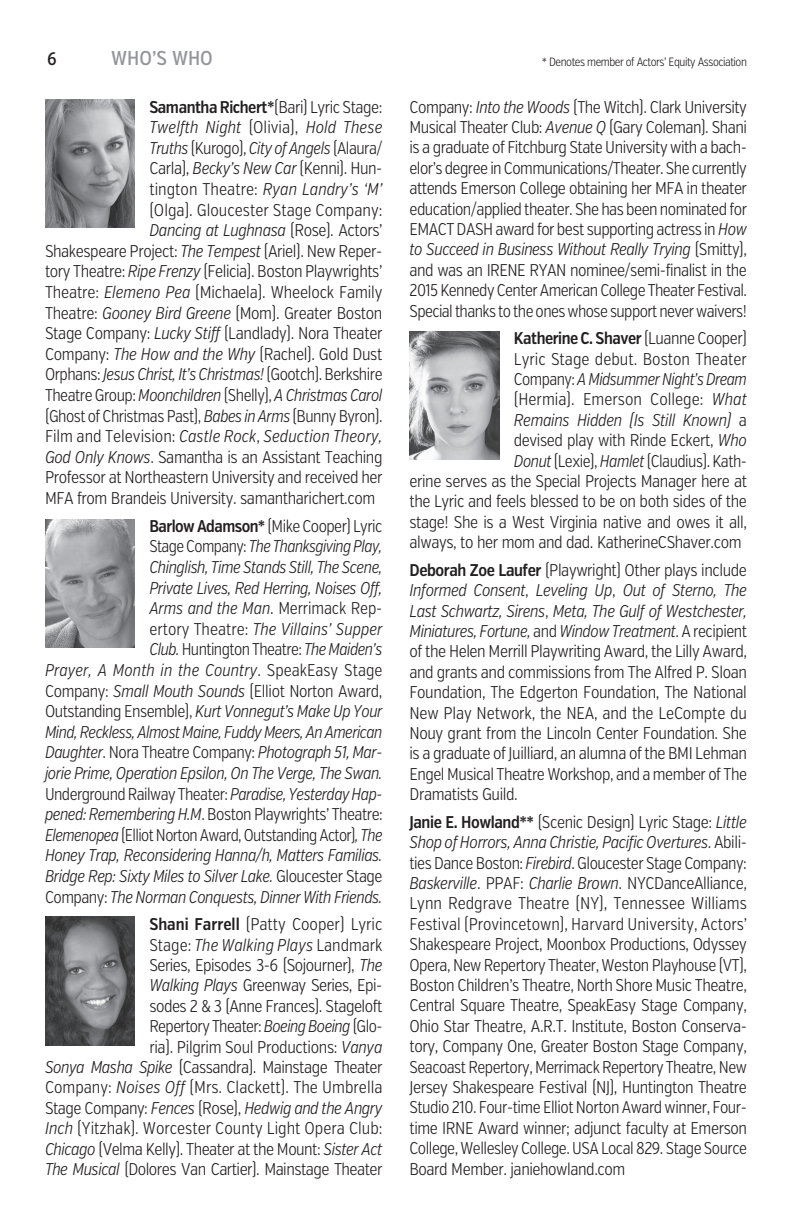
<style>
.page{position:relative;width:792px;height:1224px;background:#fff}
.page>*{position:absolute;margin:0;border:0;box-sizing:border-box;transform-origin:0 0}
.t1{font:500 20px "Verb Ex Cond";color:#939598}
.t2{font:500 18px "Verb Ex Cond";color:#231f20}
.t3{font:300 17px/20.4px "Verb Ex Cond";letter-spacing:-.025em;color:#231f20;text-align:justify}
.t4{font:italic 300 17px/20.6px "Verb Ex Cond";letter-spacing:-.03em;color:#231f20;text-align:right;scale:.96 1}
.t5{font:italic 300 17px "Verb Ex Cond";letter-spacing:-.03em;color:#231f20}
.t6{font:300 17px "Verb Ex Cond";color:#231f20}
.t7{font:italic 300 17px "Verb Ex Cond";color:#231f20}
.t8{font:600 17px "Verb Ex Cond";letter-spacing:-.025em;color:#231f20}
.t9{font:300 12px "Verb Ex Cond";letter-spacing:-.04em;color:#231f20}
.s1{font-weight:600}
.s2{font-style:normal}
.s3{font-style:italic}
.s4{font-weight:600;font-style:normal}
.s5{font-weight:300}
</style>
<div class="page">
<img style="left:45px;top:520px;width:90px;height:128px">
<img style="left:45px;top:917px;width:90px;height:128px">
<img style="left:45px;top:99px;width:90px;height:128px">
<img style="left:410px;top:332px;width:90px;height:128px">
<p class="t2" style="left:47px;top:48px;width:11px">6</p>
<p class="t1" style="left:111px;top:46px;width:103px">WHO’S WHO</p>
<p class="t9" style="left:542px;top:54px;width:207px">* Denotes member of Actors’ Equity Association</p>
<p class="t3" style="left:149px;top:97px;width:235px"><span class="s1">Samantha Richert*</span>(Bari) Lyric Stage:</p>
<p class="t7" style="left:149px;top:117px;width:235px">Twelfth Night <span class="s2">(Olivia),</span> Hold These</p>
<p class="t5" style="left:149px;top:138px;width:235px">Truths <span class="s2">(Kurogo),</span> City of Angels <span class="s2">(Alaura/</span></p>
<p class="t3" style="left:149px;top:159px;width:235px">Carla), <span class="s3">Becky’s New Car</span> (Kenni). Hun-</p>
<p class="t6" style="left:149px;top:179px;width:235px">tington Theatre: <span class="s3">Ryan Landry’s ‘M’</span></p>
<p class="t6" style="left:149px;top:200px;width:235px">(Olga). Gloucester Stage Company:</p>
<p class="t5" style="left:149px;top:220px;width:235px">Dancing at Lughnasa <span class="s2">(Rose). Actors’</span></p>
<p class="t3" style="left:45px;top:241px;width:339px">Shakespeare Project: <span class="s3">The Tempest</span> (Ariel). New Reper-</p>
<p class="t3" style="left:45px;top:262px;width:339px">tory Theatre: <span class="s3">Ripe Frenzy</span> (Felicia). Boston Playwrights’</p>
<p class="t3" style="left:45px;top:282px;width:339px">Theatre: <span class="s3">Elemeno Pea</span> (Michaela). Wheelock Family</p>
<p class="t3" style="left:45px;top:303px;width:339px">Theatre: <span class="s3">Gooney Bird Greene</span> (Mom). Greater Boston</p>
<p class="t3" style="left:45px;top:323px;width:339px">Stage Company: <span class="s3">Lucky Stiff</span> (Landlady). Nora Theater</p>
<p class="t3" style="left:45px;top:344px;width:339px">Company: <span class="s3">The How and the Why</span> (Rachel). Gold Dust</p>
<p class="t3" style="left:45px;top:365px;width:339px">Orphans: <span class="s3">Jesus Christ, It’s Christmas!</span> (Gootch). Berkshire</p>
<p class="t5" style="left:45px;top:385px;width:339px"><span class="s2">Theatre Group:</span> Moonchildren <span class="s2">(Shelly),</span> A Christmas Carol</p>
<p class="t3" style="left:45px;top:406px;width:339px">(Ghost of Christmas Past), <span class="s3">Babes in Arms</span> (Bunny Byron).</p>
<p class="t7" style="left:45px;top:426px;width:339px"><span class="s2">Film and Television:</span> Castle Rock<span class="s2">,</span> Seduction Theory,</p>
<p class="t3" style="left:45px;top:447px;width:339px"><span class="s3">God Only Knows</span>. Samantha is an Assistant Teaching</p>
<p class="t3" style="left:45px;top:468px;width:339px">Professor at Northeastern University and received her</p>
<p class="t3" style="left:45px;top:488px;width:332px">MFA from Brandeis University. samantharichert.com</p>
<p class="t4" style="left:45px;top:516px;width:353px"><span class="s4">Barlow Adamson*</span> <span class="s2">(Mike Cooper) Lyric<br>Stage Company:</span> The Thanksgiving Play,<br>Chinglish, Time Stands Still, The Scene,<br>Private Lives, Red Herring, Noises Off,<br>Arms and the Man<span class="s2">. Merrimack Rep-<br>ertory Theatre:</span> The Villains’ Supper<br>Club. <span class="s2">Huntington Theatre:</span> The Maiden’s<br>Prayer, A Month in the Country<span class="s2">. SpeakEasy Stage Company:</span> Small Mouth Sounds <span class="s2">(Elliot Norton Award, Outstanding Ensemble),</span> Kurt Vonnegut’s Make Up Your Mind, Reckless, Almost Maine, Fuddy Meers, An American Daughter<span class="s2">. Nora Theatre Company:</span> Photograph 51, Mar&shy;jorie Prime, Operation Epsilon, On The Verge, The Swan.<br><span class="s2">Underground Railway Theater:</span> Paradise, Yesterday Hap&shy;pened: Remembering H.M<span class="s2">. Boston Playwrights’ Theatre:<br></span>Elemenopea <span class="s2">(Elliot Norton Award, Outstanding Actor)</span>, The Honey Trap, Reconsidering Hanna/h, Matters Familias.<br>Bridge Rep: Sixty Miles to Silver Lake. <span class="s2">Gloucester Stage Company:</span> The Norman Conquests, Dinner With Friends.</p>
<p class="t3" style="left:45px;top:914px;width:339px;text-align:right"><span class="s1">Shani Farrell</span> (Patty Cooper) Lyric<br>Stage: <span class="s3">The Walking Plays</span> Landmark<br>Series, Episodes 3-6 (Sojourner), <span class="s3">The<br>Walking Plays</span> Greenway Series, Epi-<br>sodes 2 &amp; 3 (Anne Frances). Stageloft<br>Repertory Theater: <span class="s3">Boeing Boeing</span> (Glo-<br>ria). Pilgrim Soul Productions: <span class="s3">Vanya<br>Sonya Masha Spike</span> (Cassandra). Mainstage Theater Company: <span class="s3">Noises Off</span> (Mrs. Clackett). The Umbrella Stage Company: <span class="s3">Fences</span> (Rose), <span class="s3">Hedwig and the Angry Inch</span> (Yitzhak). Worcester County Light Opera Club:<br><span class="s3">Chicago</span> (Velma Kelly). Theater at the Mount: <span class="s3">Sister Act The Musical</span> (Dolores Van Cartier). Mainstage Theater</p>
<p class="t3" style="left:410px;top:97px;width:339px">Company: <span class="s3">Into the Woods</span> (The Witch). Clark University Musical Theater Club: <span class="s3">Avenue Q</span> (Gary Coleman). Shani is a graduate of Fitchburg State University with a bach&shy;elor’s degree in Communications/Theater. She currently attends Emerson College obtaining her MFA in theater education/applied theater. She has been nominated for EMACT DASH award for best supporting actress in <span class="s3">How to Succeed in Business Without Really Trying</span> (Smitty), and was an IRENE RYAN nominee/semi-finalist in the 2015 Kennedy Center American College Theater Festival.<br>Special thanks to the ones whose support never waivers!</p>
<p class="t8" style="left:514px;top:328px;width:235px">Katherine C. Shaver <span class="s5">(Luanne Cooper)</span></p>
<p class="t6" style="left:514px;top:349px;width:235px">Lyric Stage debut. Boston Theater</p>
<p class="t4" style="left:514px;top:369px;width:244px"><span class="s2">Company:</span> A Midsummer Night’s Dream</p>
<p class="t6" style="left:514px;top:390px;width:235px">(Hermia). Emerson College: <span class="s3">What</span></p>
<p class="t5" style="left:514px;top:410px;width:235px">Remains Hidden (Is Still Known) <span class="s2">a</span></p>
<p class="t3" style="left:514px;top:430px;width:235px">devised play with Rinde Eckert, <span class="s3">Who</span></p>
<p class="t3" style="left:514px;top:451px;width:235px"><span class="s3">Donut</span> (Lexie), <span class="s3">Hamlet</span> (Claudius). Kath-</p>
<p class="t3" style="left:410px;top:471px;width:339px">erine serves as the Special Projects Manager here at</p>
<p class="t3" style="left:410px;top:492px;width:339px">the Lyric and feels blessed to be on both sides of the</p>
<p class="t3" style="left:410px;top:512px;width:339px">stage! She is a West Virginia native and owes it all,</p>
<p class="t3" style="left:410px;top:532px;width:334px">always, to her mom and dad. KatherineCShaver.com</p>
<p class="t3" style="left:410px;top:560px;width:339px"><span class="s1">Deborah Zoe Laufer</span> (Playwright) Other plays include <span class="s3">Informed Consent</span>, <span class="s3">Leveling Up</span>, <span class="s3">Out of Sterno, The Last Schwartz, Sirens</span>, <span class="s3">Meta, The Gulf of Westchester, Miniatures, Fortune,</span> and <span class="s3">Window Treatment</span>. A recipient of the Helen Merrill Playwriting Award, the Lilly Award, and grants and commissions from The Alfred P. Sloan Foundation, The Edgerton Foundation, The National New Play Network, the NEA, and the LeCompte du Nouy grant from the Lincoln Center Foundation. She is a graduate of Juilliard, an alumna of the BMI Lehman Engel Musical Theatre Workshop, and a member of The Dramatists Guild.</p>
<p class="t3" style="left:409px;top:812px;width:339px"><span class="s1">Janie E. Howland**</span> (Scenic Design) Lyric Stage: <span class="s3">Little Shop of Horrors, Anna Christie, Pacific Overtures</span>. Abili&shy;ties Dance Boston: <span class="s3">Firebird</span>. Gloucester Stage Company:<br><span class="s3">Baskerville</span>. PPAF: <span class="s3">Charlie Brown</span>. NYCDanceAlliance, Lynn Redgrave Theatre (NY), Tennessee Williams Festival (Provincetown), Harvard University, Actors’ Shakespeare Project, Moonbox Productions, Odyssey Opera, New Repertory Theater, Weston Playhouse (VT), Boston Children’s Theatre, North Shore Music Theatre, Central Square Theatre, SpeakEasy Stage Company, Ohio Star Theatre, A.R.T. Institute, Boston Conserva&shy;tory, Company One, Greater Boston Stage Company, Seacoast Repertory, Merrimack Repertory Theatre, New Jersey Shakespeare Festival (NJ), Huntington Theatre Studio 210. Four-time Elliot Norton Award winner, Four&shy;time IRNE Award winner; adjunct faculty at Emerson College, Wellesley College. USA Local 829. Stage Source Board Member. janiehowland.com</p>
</div>
